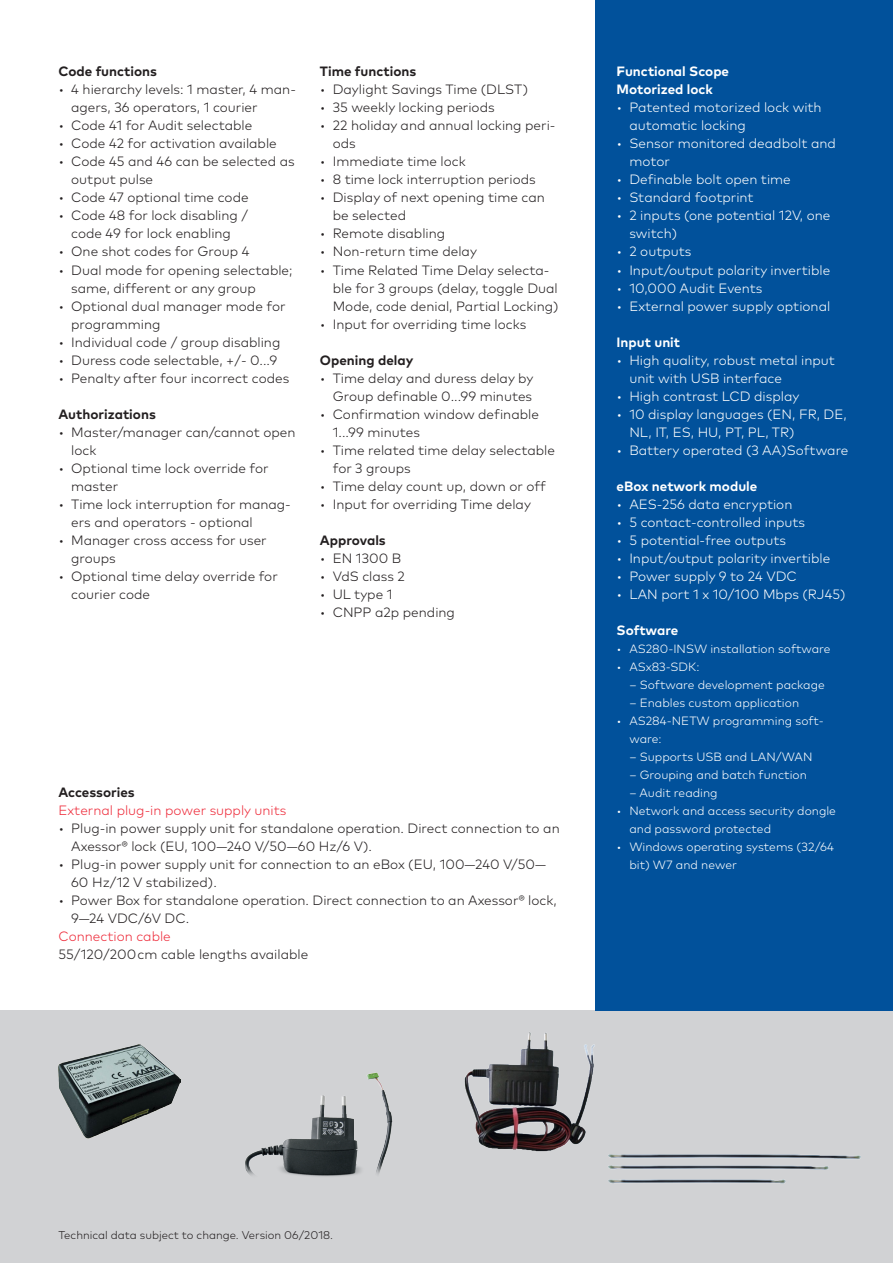
<style>
.page{position:relative;width:893px;height:1263px;background:#fff}
.page>*{position:absolute;margin:0;border:0;box-sizing:border-box;transform-origin:0 0}
.Descriptor_light_bla{font:300 13.5px/18px "Mark Pro";color:#231f20}
.t1{font:300 13.5px/18px "Mark Pro";color:#fff}
.Descriptor_bold_blac{font:700 13.5px "Mark Pro";color:#231f20}
.Descriptor_bold_ligh{font:700 13.5px "Mark Pro";color:#fff}
.Descriptor_light_bla-2{font:300 13.5px "Mark Pro";color:#ee2c3b}
.Descriptor_light_bla-3{font:700 13.5px "Mark Pro";color:#fff}
.Descriptor_light_bla-4{font:700 13.5px "Mark Pro";letter-spacing:-.005em;color:#231f20}
.t2{font:300 12px/18px "Mark Pro";color:#fff}
.Tab_Head_left_light{font:300 11.25px "Mark Pro";color:#231f20}
</style>
<div class="page">
<div style="left:0;top:1010px;width:893px;height:253px;background:#d1d2d4"></div>
<div style="left:595px;top:0;width:298px;height:1010px;background:#01519b"></div>
<img style="left:58px;top:1045px;width:122px;height:93px">
<img style="left:245px;top:1072px;width:148px;height:105px">
<img style="left:464px;top:1032px;width:131px;height:120px">
<img style="left:608px;top:1154px;width:253px;height:30px">
<p class="Descriptor_bold_blac" style="left:58px;top:61px;width:100px">Code functions</p>
<p class="Descriptor_light_bla" style="left:71px;top:80px;width:226px;text-indent:-13px">• 4 hierarchy levels: 1 master, 4 man&shy;agers, 36 operators, 1 courier</p>
<p class="Descriptor_light_bla" style="left:58px;top:116px;width:195px">• Code 41 for Audit selectable</p>
<p class="Descriptor_light_bla" style="left:58px;top:134px;width:220px">• Code 42 for activation available</p>
<p class="Descriptor_light_bla" style="left:71px;top:152px;width:225px;text-indent:-13px">• Code 45 and 46 can be selected as output pulse</p>
<p class="Descriptor_light_bla" style="left:58px;top:188px;width:192px">• Code 47 optional time code</p>
<p class="Descriptor_light_bla" style="left:58px;top:206px;width:191px;text-align:center">• Code 48 for lock disabling / code 49 for lock enabling</p>
<p class="Descriptor_light_bla" style="left:58px;top:242px;width:193px">• One shot codes for Group 4</p>
<p class="Descriptor_light_bla" style="left:71px;top:260px;width:223px;text-indent:-13px">• Dual mode for opening selectable; same, different or any group</p>
<p class="Descriptor_light_bla" style="left:71px;top:296px;width:216px;text-indent:-13px">• Optional dual manager mode for programming</p>
<p class="Descriptor_light_bla" style="left:58px;top:332px;width:223px">• Individual code / group disabling</p>
<p class="Descriptor_light_bla" style="left:58px;top:350px;width:220px">• Duress code selectable, +/- 0...9</p>
<p class="Descriptor_light_bla" style="left:58px;top:368px;width:232px">• Penalty after four incorrect codes</p>
<p class="Descriptor_bold_blac" style="left:58px;top:403px;width:99px">Authorizations</p>
<p class="Descriptor_light_bla" style="left:71px;top:422px;width:226px;text-indent:-13px">• Master/manager can/cannot open lock</p>
<p class="Descriptor_light_bla" style="left:71px;top:458px;width:199px;text-indent:-13px">• Optional time lock override for master</p>
<p class="Descriptor_light_bla" style="left:71px;top:494px;width:221px;text-indent:-13px">• Time lock interruption for manag&shy;ers and operators - optional</p>
<p class="Descriptor_light_bla" style="left:71px;top:530px;width:197px;text-indent:-13px">• Manager cross access for user groups</p>
<p class="Descriptor_light_bla" style="left:71px;top:566px;width:208px;text-indent:-13px">• Optional time delay override for courier code</p>
<p class="Descriptor_bold_blac" style="left:320px;top:61px;width:98px">Time functions</p>
<p class="Descriptor_light_bla" style="left:320px;top:80px;width:210px">• Daylight Savings Time (DLST)</p>
<p class="Descriptor_light_bla" style="left:320px;top:98px;width:176px">• 35 weekly locking periods</p>
<p class="Descriptor_light_bla" style="left:333px;top:116px;width:224px;text-indent:-13px">• 22 holiday and annual locking peri&shy;ods</p>
<p class="Descriptor_light_bla" style="left:320px;top:152px;width:147px">• Immediate time lock</p>
<p class="Descriptor_light_bla" style="left:320px;top:170px;width:217px">• 8 time lock interruption periods</p>
<p class="Descriptor_light_bla" style="left:333px;top:188px;width:214px;text-indent:-13px">• Display of next opening time can be selected</p>
<p class="Descriptor_light_bla" style="left:320px;top:224px;width:127px">• Remote disabling</p>
<p class="Descriptor_light_bla" style="left:320px;top:242px;width:158px">• Non-return time delay</p>
<p class="Descriptor_light_bla" style="left:333px;top:260px;width:227px;text-indent:-13px">• Time Related Time Delay selecta&shy;ble for 3 groups (delay, toggle Dual<br>Mode, code denial, Partial Locking)</p>
<p class="Descriptor_light_bla" style="left:320px;top:314px;width:208px">• Input for overriding time locks</p>
<p class="Descriptor_bold_blac" style="left:320px;top:349px;width:95px">Opening delay</p>
<p class="Descriptor_light_bla" style="left:320px;top:368px;width:215px;text-align:right">• Time delay and duress delay by<br>Group definable 0...99 minutes</p>
<p class="Descriptor_light_bla" style="left:333px;top:404px;width:208px;text-indent:-13px">• Confirmation window definable<br>1...99 minutes</p>
<p class="Descriptor_light_bla" style="left:333px;top:440px;width:224px;text-indent:-13px">• Time related time delay selectable for 3 groups</p>
<p class="Descriptor_light_bla" style="left:320px;top:476px;width:227px">• Time delay count up, down or off</p>
<p class="Descriptor_light_bla" style="left:320px;top:494px;width:212px">• Input for overriding Time delay</p>
<p class="Descriptor_bold_blac" style="left:320px;top:529px;width:67px">Approvals</p>
<p class="Descriptor_light_bla" style="left:320px;top:548px;width:83px">• EN 1300 B</p>
<p class="Descriptor_light_bla" style="left:320px;top:566px;width:87px">• VdS class 2</p>
<p class="Descriptor_light_bla" style="left:320px;top:584px;width:74px">• UL type 1</p>
<p class="Descriptor_light_bla" style="left:320px;top:602px;width:136px">• CNPP a2p pending</p>
<p class="Descriptor_light_bla-4" style="left:58px;top:781px;width:78px">Accessories</p>
<p class="Descriptor_light_bla-2" style="left:58px;top:800px;width:229px">External plug-in power supply units</p>
<p class="Descriptor_light_bla" style="left:71px;top:818px;width:490px;text-indent:-13px">• Plug-in power supply unit for standalone operation. Direct connection to an<br>Axessor® lock (EU, 100—240 V/50—60 Hz/6 V).</p>
<p class="Descriptor_light_bla" style="left:71px;top:854px;width:476px;text-indent:-13px">• Plug-in power supply unit for connection to an eBox (EU, 100—240 V/50—<br>60 Hz/12 V stabilized).</p>
<p class="Descriptor_light_bla" style="left:71px;top:890px;width:487px;text-indent:-13px">• Power Box for standalone operation. Direct connection to an Axessor® lock,<br>9—24 VDC/6V DC.</p>
<p class="Descriptor_light_bla-2" style="left:58px;top:926px;width:114px">Connection cable</p>
<p class="Descriptor_light_bla" style="left:58px;top:944px;width:251px">55/120/200 cm cable lengths available</p>
<p class="Descriptor_light_bla-3" style="left:617px;top:61px;width:114px">Functional Scope</p>
<p class="Descriptor_bold_ligh" style="left:617px;top:79px;width:98px">Motorized lock</p>
<p class="t1" style="left:629px;top:98px;width:194px;text-indent:-13px">• Patented motorized lock with automatic locking</p>
<p class="t1" style="left:629px;top:134px;width:208px;text-indent:-13px">• Sensor monitored deadbolt and motor</p>
<p class="t1" style="left:617px;top:170px;width:176px">• Definable bolt open time</p>
<p class="t1" style="left:617px;top:188px;width:139px">• Standard footprint</p>
<p class="t1" style="left:629px;top:206px;width:203px;text-indent:-13px">• 2 inputs (one potential 12V, one switch)</p>
<p class="t1" style="left:617px;top:242px;width:76px">• 2 outputs</p>
<p class="t1" style="left:617px;top:260px;width:215px">• Input/output polarity invertible</p>
<p class="t1" style="left:617px;top:278px;width:147px">• 10,000 Audit Events</p>
<p class="t1" style="left:617px;top:296px;width:215px">• External power supply optional</p>
<p class="Descriptor_bold_ligh" style="left:617px;top:331px;width:65px">Input unit</p>
<p class="t1" style="left:629px;top:350px;width:207px;text-indent:-13px">• High quality, robust metal input unit with USB interface</p>
<p class="t1" style="left:617px;top:386px;width:184px">• High contrast LCD display</p>
<p class="t1" style="left:629px;top:404px;width:219px;text-indent:-13px">• 10 display languages (EN, FR, DE,<br>NL, IT, ES, HU, PT, PL, TR)</p>
<p class="t1" style="left:617px;top:440px;width:233px">• Battery operated (3 AA)Software</p>
<p class="Descriptor_bold_ligh" style="left:617px;top:475px;width:142px">eBox network module</p>
<p class="t1" style="left:617px;top:494px;width:177px">• AES-256 data encryption</p>
<p class="t1" style="left:617px;top:512px;width:190px">• 5 contact-controlled inputs</p>
<p class="t1" style="left:617px;top:530px;width:171px">• 5 potential-free outputs</p>
<p class="t1" style="left:617px;top:548px;width:215px">• Input/output polarity invertible</p>
<p class="t1" style="left:617px;top:566px;width:182px">• Power supply 9 to 24 VDC</p>
<p class="t1" style="left:617px;top:584px;width:231px">• LAN port 1 x 10/100 Mbps (RJ45)</p>
<p class="Descriptor_bold_ligh" style="left:617px;top:619px;width:63px">Software</p>
<p class="t2" style="left:617px;top:638px;width:216px">• AS280-INSW installation software</p>
<p class="t2" style="left:617px;top:656px;width:84px">• ASx83-SDK:</p>
<p class="t2" style="left:629px;top:674px;width:197px">– Software development package</p>
<p class="t2" style="left:629px;top:692px;width:171px">– Enables custom application</p>
<p class="t2" style="left:629px;top:710px;width:196px;text-indent:-13px">• AS284-NETW programming soft&shy;ware:</p>
<p class="t2" style="left:629px;top:746px;width:185px">– Supports USB and LAN/WAN</p>
<p class="t2" style="left:629px;top:764px;width:179px">– Grouping and batch function</p>
<p class="t2" style="left:629px;top:782px;width:90px">– Audit reading</p>
<p class="t2" style="left:629px;top:800px;width:208px;text-indent:-13px">• Network and access security dongle and password protected</p>
<p class="t2" style="left:629px;top:836px;width:206px;text-indent:-13px">• Windows operating systems (32/64 bit) W7 and newer</p>
<p class="t1" style="left:617px;top:62px;width:7px">•</p>
<p class="Tab_Head_left_light" style="left:58px;top:1226px;width:276px">Technical data subject to change. Version 06/2018.</p>
</div>
